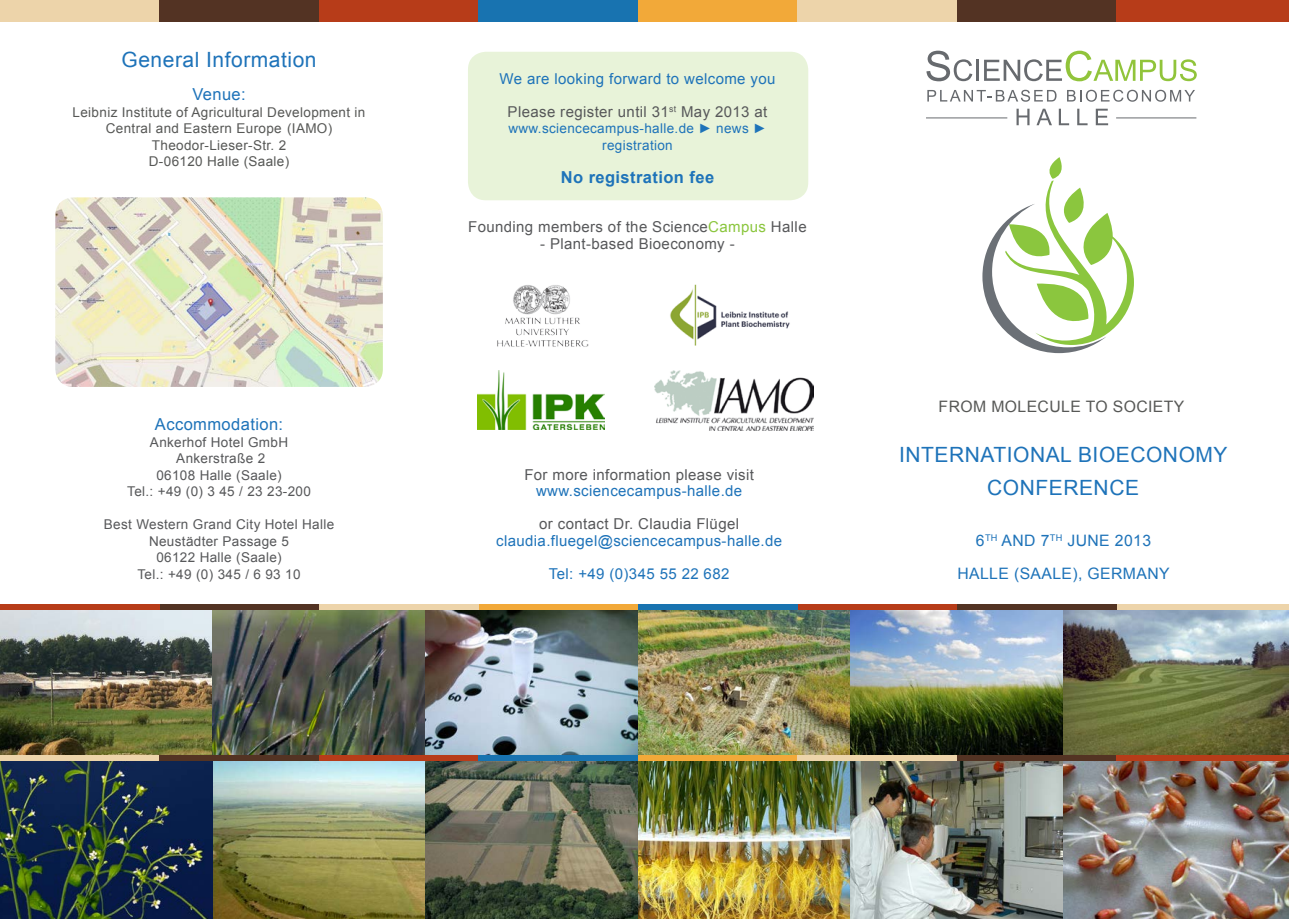
<style>
.page{position:relative;width:1289px;height:919px;background:#fff}
.page>*{position:absolute;margin:0;border:0;box-sizing:border-box;transform-origin:0 0}
.t1{font:21px/33px "Arial";letter-spacing:.025em;color:#1e73b9;text-align:center}
.t2{font:16.5px "Arial";letter-spacing:.025em;color:#1e73b9}
.t3{font:700 16.5px "Arial";letter-spacing:.025em;color:#1e73b9}
.t4{font:15.75px/33px "Arial";letter-spacing:.025em;color:#1e73b9;text-align:center}
.t5{font:15.75px "Arial";letter-spacing:.025em;color:#575856}
.t6{font:15px "Arial";letter-spacing:.025em;color:#57585a}
.t7{font:15px "Arial";letter-spacing:.025em;color:#1e73b9}
.t8{font:13.5px/16.5px "Arial";letter-spacing:.025em;color:#57585a;text-align:center}
.t9{font:13.5px/16.5px "Arial";letter-spacing:.025em;color:#575856;text-align:center}
.t10{font:13.5px/16.5px "Arial";letter-spacing:.025em;color:#1e73b9;text-align:center}
.s1{color:#8bc63e}
</style>
<div class="page">
<img style="left:0;top:760px;width:1288px;height:158px">
<img style="left:0;top:609px;width:1288px;height:146px">
<svg style="left:982px;top:157px;width:151px;height:196px"></svg>
<svg style="left:926px;top:51px;width:46px;height:30px"></svg>
<hr style="left:976px;top:60px;width:3px;height:21px;background:#676a6e">
<svg style="left:984px;top:51px;width:212px;height:30px"></svg>
<svg style="left:1016px;top:109px;width:13px;height:16px"></svg>
<svg style="left:1036px;top:109px;width:15px;height:16px"></svg>
<svg style="left:1058px;top:109px;width:11px;height:16px"></svg>
<svg style="left:1077px;top:109px;width:10px;height:16px"></svg>
<svg style="left:1095px;top:109px;width:13px;height:16px"></svg>
<hr style="left:926px;top:118px;width:81px;height:1px;background:#676a6e">
<hr style="left:1116px;top:118px;width:80px;height:1px;background:#676a6e">
<svg style="left:927px;top:90px;width:129px;height:12px"></svg>
<svg style="left:1067px;top:90px;width:127px;height:12px"></svg>
<div style="left:0;top:0;width:159px;height:21px;background:#edd4aa"></div>
<div style="left:159px;top:0;width:160px;height:21px;background:#533323"></div>
<div style="left:319px;top:0;width:159px;height:21px;background:#b73c19"></div>
<div style="left:478px;top:0;width:160px;height:21px;background:#1873b0"></div>
<div style="left:638px;top:0;width:159px;height:21px;background:#f2a939"></div>
<div style="left:797px;top:0;width:160px;height:21px;background:#edd4aa"></div>
<div style="left:957px;top:0;width:159px;height:21px;background:#533323"></div>
<div style="left:1116px;top:0;width:172px;height:21px;background:#b73c19"></div>
<div style="left:468px;top:52px;width:340px;height:148px;background:#e8f3d9;border-radius:18px"></div>
<img style="left:477px;top:370px;width:127px;height:60px">
<img style="left:497px;top:285px;width:91px;height:62px">
<img style="left:55px;top:197px;width:328px;height:190px">
<img style="left:654px;top:371px;width:159px;height:59px">
<img style="left:670px;top:284px;width:120px;height:62px">
<div style="left:0;top:755px;width:159px;height:5px;background:#edd4aa"></div>
<div style="left:159px;top:755px;width:160px;height:5px;background:#533323"></div>
<div style="left:319px;top:755px;width:159px;height:5px;background:#b73c19"></div>
<div style="left:478px;top:755px;width:160px;height:5px;background:#1873b0"></div>
<div style="left:638px;top:755px;width:159px;height:5px;background:#f2a939"></div>
<div style="left:797px;top:755px;width:160px;height:5px;background:#edd4aa"></div>
<div style="left:957px;top:755px;width:159px;height:5px;background:#533323"></div>
<div style="left:1116px;top:755px;width:172px;height:5px;background:#b73c19"></div>
<div style="left:1116px;top:604px;width:172px;height:5px;background:#edd4aa"></div>
<div style="left:957px;top:604px;width:159px;height:5px;background:#533323"></div>
<div style="left:797px;top:604px;width:160px;height:5px;background:#b73c19"></div>
<div style="left:638px;top:604px;width:159px;height:5px;background:#1873b0"></div>
<div style="left:478px;top:604px;width:160px;height:5px;background:#f2a939"></div>
<div style="left:319px;top:604px;width:159px;height:5px;background:#edd4aa"></div>
<div style="left:159px;top:604px;width:160px;height:5px;background:#533323"></div>
<div style="left:0;top:604px;width:159px;height:5px;background:#b73c19"></div>
<h1 class="t1" style="left:121px;top:43px;width:197px">General Information</h1>
<p class="t2" style="left:192px;top:83px;width:55px">Venue:</p>
<p class="t9" style="left:73px;top:104px;width:294px">Leibniz Institute of Agricultural Development in<br>Central and Eastern Europe (IAMO)<br>Theodor-Lieser-Str. 2<br>D-06120 Halle (Saale)</p>
<p class="t2" style="left:155px;top:413px;width:130px">Accommodation:</p>
<p class="t8" style="left:127px;top:434px;width:185px">Ankerhof Hotel GmbH<br>Ankerstraße 2<br>06108 Halle (Saale)<br>Tel.: +49 (0) 3 45 / 23 23-200</p>
<p class="t8" style="left:104px;top:516px;width:232px">Best Western Grand City Hotel Halle<br>Neustädter Passage 5<br>06122 Halle (Saale)<br>Tel.: +49 (0) 345 / 6 93 10</p>
<p class="t7" style="left:499px;top:68px;width:277px">We are looking forward to welcome you</p>
<p class="t6" style="left:507px;top:101px;width:261px">Please register until 31<sup>st</sup> May 2013 at</p>
<p class="t10" style="left:508px;top:120px;width:260px">www.sciencecampus-halle.de ► news ► registration</p>
<p class="t3" style="left:561px;top:166px;width:155px">No registration fee</p>
<p class="t6" style="left:468px;top:217px;width:340px">Founding members of the Science<span class="s1">Campus</span> Halle</p>
<p class="t6" style="left:540px;top:233px;width:196px">- Plant-based Bioeconomy -</p>
<p class="t6" style="left:524px;top:464px;width:231px">For more information please visit</p>
<p class="t7" style="left:536px;top:481px;width:208px">www.sciencecampus-halle.de</p>
<p class="t6" style="left:539px;top:514px;width:201px">or contact Dr. Claudia Flügel</p>
<p class="t7" style="left:496px;top:530px;width:287px">claudia.fluegel@sciencecampus-halle.de</p>
<p class="t7" style="left:549px;top:563px;width:182px">Tel: +49 (0)345 55 22 682</p>
<p class="t5" style="left:938px;top:396px;width:247px">From molecule to soci ety</p>
<h1 class="t1" style="left:899px;top:438px;width:330px">International Bioeconomy<br>Conference</h1>
<p class="t4" style="left:957px;top:524px;width:214px">6<sup>TH</sup> and 7<sup>TH</sup> June 2013<br>Halle (Saale), Germany</p>
</div>
